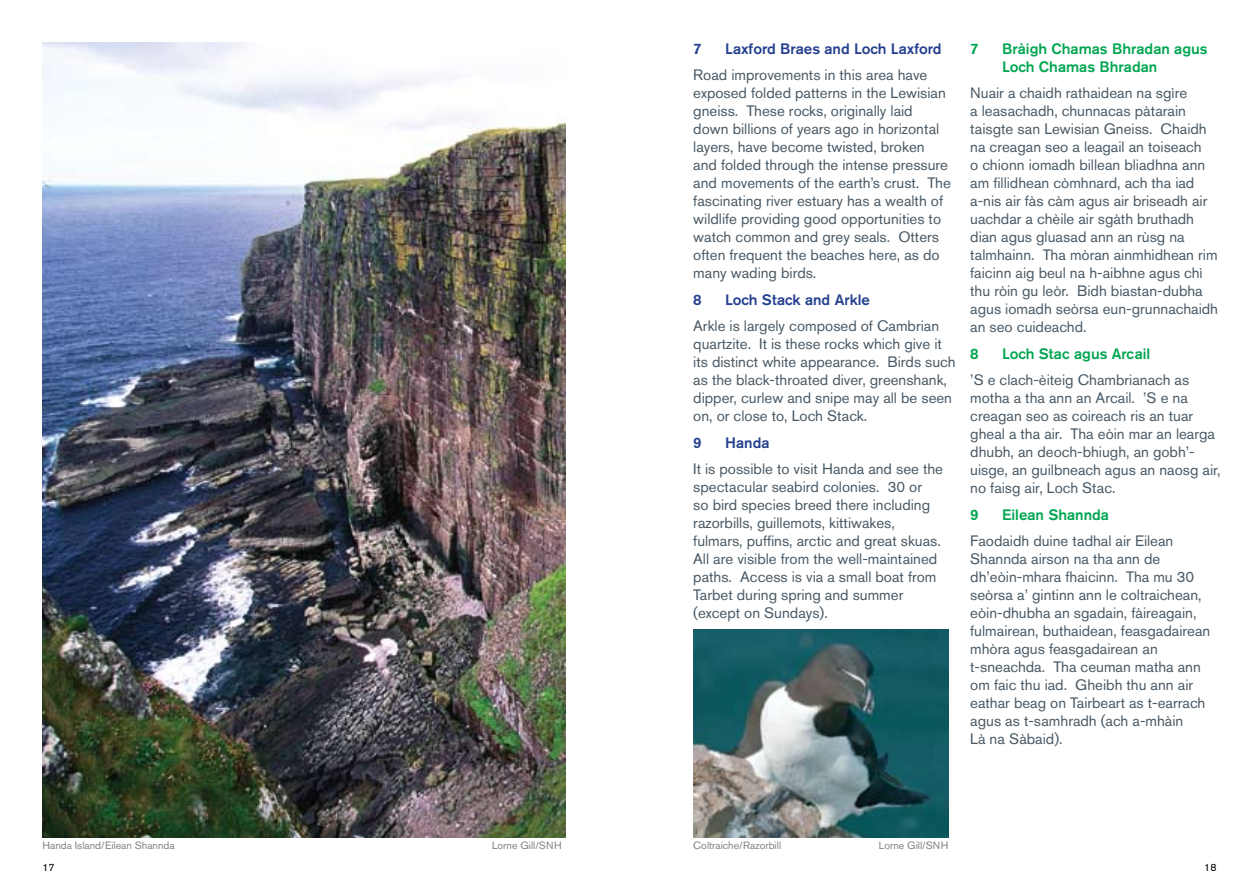
<style>
.page{position:relative;width:1259px;height:893px;background:#fff}
.page>*{position:absolute;margin:0;border:0;box-sizing:border-box;transform-origin:0 0}
.t1{font:15px/18px "Akzidenz Grotesk BE";color:#495965}
.t2{font:500 15px/18px "Akzidenz Grotesk BE";color:#00a651}
.t3{font:500 15px "Akzidenz Grotesk BE";color:#25408f}
.t4{font:10.5px "Akzidenz Grotesk BE";color:#808285}
.t5{font:10.5px "Akzidenz Grotesk BE";color:#000}
.s1{font-weight:500;color:#25408f}
.s2{font-weight:500;color:#00a651}
</style>
<div class="page">
<img style="left:43px;top:43px;width:523px;height:795px">
<img style="left:693px;top:629px;width:255px;height:209px">
<p class="t1" style="left:693px;top:35px;width:250px;line-height:26.5px;text-indent:32px"><span class="s1">Laxford Braes and Loch Laxford<br></span>Road improvements in this area have</p>
<p class="t1" style="left:693px;top:84px;width:259px">exposed folded patterns in the Lewisian gneiss. These rocks, originally laid down billions of years ago in horizontal layers, have become twisted, broken and folded through the intense pressure and movements of the earth’s crust. The fascinating river estuary has a wealth of wildlife providing good opportunities to watch common and grey seals. Otters often frequent the beaches here, as do many wading birds.</p>
<p class="t3" style="left:693px;top:290px;width:10px">8</p>
<p class="t3" style="left:693px;top:39px;width:10px">7</p>
<p class="t1" style="left:693px;top:286px;width:247px;line-height:26.5px;text-indent:32px"><span class="s1">Loch Stack and Arkle<br></span>Arkle is largely composed of Cambrian</p>
<p class="t1" style="left:693px;top:335px;width:264px">quartzite. It is these rocks which give it its distinct white appearance. Birds such as the black-throated diver, greenshank, dipper, curlew and snipe may all be seen on, or close to, Loch Stack.</p>
<p class="t3" style="left:693px;top:433px;width:10px">9</p>
<p class="t1" style="left:693px;top:429px;width:251px;line-height:26.5px;text-indent:32px"><span class="s1">Handa<br></span>It is possible to visit Handa and see the</p>
<p class="t1" style="left:693px;top:478px;width:249px">spectacular seabird colonies. 30 or so bird species breed there including razorbills, guillemots, kittiwakes, fulmars, puffins, arctic and great skuas.<br>All are visible from the well-maintained paths. Access is via a small boat from Tarbet during spring and summer (except on Sundays).</p>
<p class="t2" style="left:970px;top:39px;width:10px">7</p>
<p class="t2" style="left:1002px;top:39px;width:207px">Bràigh Chamas Bhradan agus<br>Loch Chamas Bhradan</p>
<p class="t1" style="left:970px;top:84px;width:249px">Nuair a chaidh rathaidean na sgìre<br>a leasachadh, chunnacas pàtarain taisgte san Lewisian Gneiss. Chaidh na creagan seo a leagail an toiseach<br>o chionn iomadh billean bliadhna ann am fillidhean còmhnard, ach tha iad a-nis air fàs càm agus air briseadh air uachdar a chèile air sgàth bruthadh dian agus gluasad ann an rùsg na talmhainn. Tha mòran ainmhidhean rim faicinn aig beul na h-aibhne agus chì thu ròin gu leòr. Bidh biastan-dubha agus iomadh seòrsa eun-grunnachaidh an seo cuideachd.</p>
<p class="t2" style="left:970px;top:344px;width:10px">8</p>
<p class="t1" style="left:970px;top:340px;width:220px;line-height:26.5px;text-align:center"><span class="s2">Loch Stac agus Arcail<br></span>’S e clach-èiteig Chambrianach as</p>
<p class="t1" style="left:970px;top:389px;width:252px">motha a tha ann an Arcail. ’S e na creagan seo as coireach ris an tuar gheal a tha air. Tha eòin mar an learga dhubh, an deoch-bhiugh, an gobh’- uisge, an guilbneach agus an naosg air, no faisg air, Loch Stac.</p>
<p class="t2" style="left:970px;top:505px;width:10px">9</p>
<p class="t1" style="left:970px;top:501px;width:205px;line-height:26.5px;text-indent:32px"><span class="s2">Eilean Shannda<br></span>Faodaidh duine tadhal air Eilean</p>
<p class="t1" style="left:970px;top:550px;width:241px">Shannda airson na tha ann de dh’eòin-mhara fhaicinn. Tha mu 30 seòrsa a’ gintinn ann le coltraichean, eòin-dhubha an sgadain, fàireagain, fulmairean, buthaidean, feasgadairean mhòra agus feasgadairean an t-sneachda. Tha ceuman matha ann om faic thu iad. Gheibh thu ann air eathar beag on Tairbeart as t-earrach agus as t-samhradh (ach a-mhàin<br>Là na Sàbaid).</p>
<p class="t4" style="left:43px;top:839px;width:134px">Handa Island/Eilean Shannda</p>
<p class="t4" style="left:492px;top:839px;width:71px">Lorne Gill/SNH</p>
<p class="t4" style="left:693px;top:839px;width:89px">Coltraiche/Razorbill</p>
<p class="t4" style="left:879px;top:839px;width:71px">Lorne Gill/SNH</p>
<p class="t5" style="left:43px;top:861px;width:14px">17</p>
<p class="t5" style="left:1204px;top:861px;width:14px">18</p>
</div>
